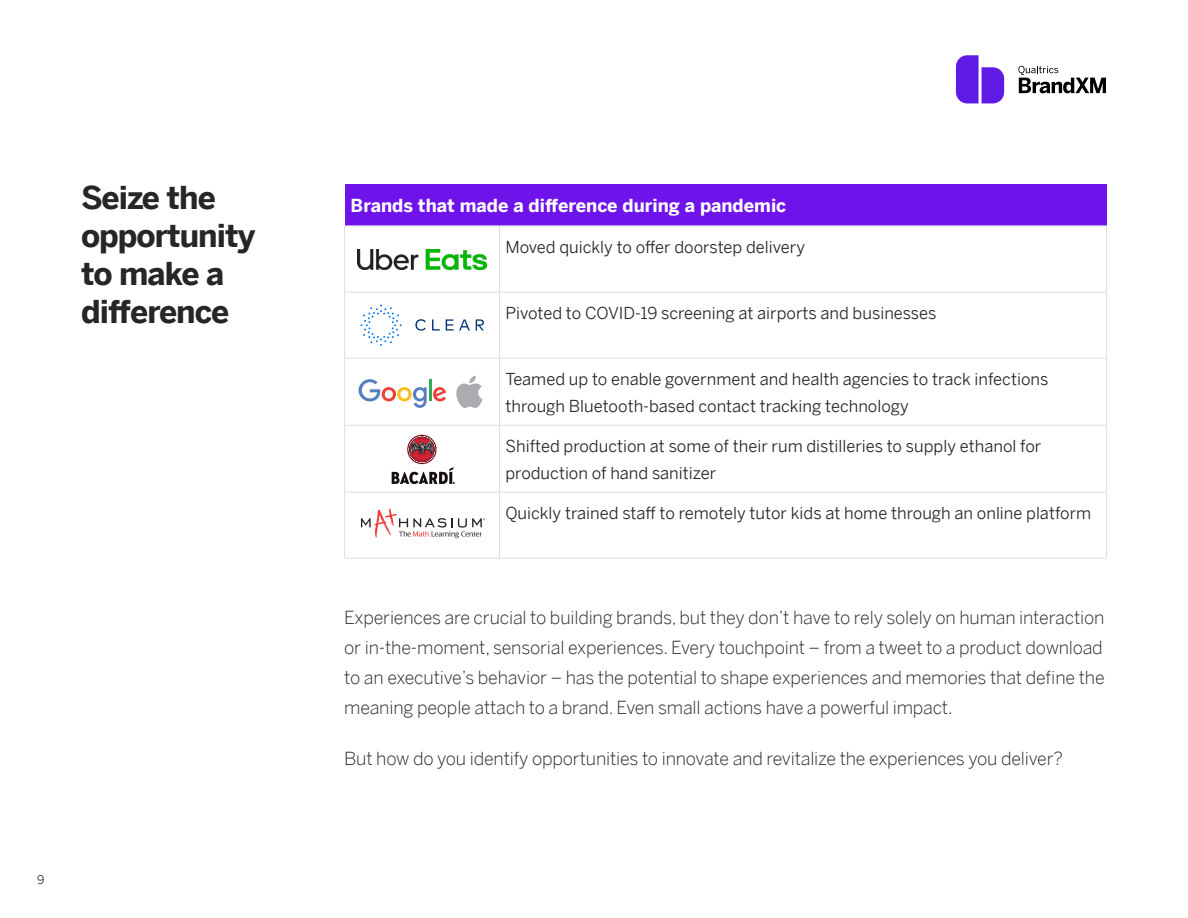
<style>
.page{position:relative;width:1188px;height:918px;background:#fff}
.page>*{position:absolute;margin:0;border:0;box-sizing:border-box;transform-origin:0 0}
.t1{font:700 31.5px/37.8px "Benton Sans";letter-spacing:-.03em;color:#282526}
.t2{font:300 18px/30px "Benton Sans";letter-spacing:-.01em;color:#282526;text-align:justify}
.t3{font:700 18px "Benton Sans";color:#fff}
.t4{font:16.5px/27px "Benton Sans";color:#282526}
.t5{font:12px "Benton Sans";color:#282526}
</style>
<div class="page">
<svg style="left:1018px;top:66px;width:88px;height:27px"></svg>
<svg style="left:956px;top:55px;width:48px;height:48px"></svg>
<div style="left:345px;top:185px;width:762px;height:41px;background:#6e13ea"></div>
<hr style="left:344px;top:225px;width:156px;height:1px;background:#dce0e0">
<hr style="left:500px;top:225px;width:607px;height:1px;background:#dce0e0">
<hr style="left:344px;top:226px;width:1px;height:66px;background:#dce0e0">
<hr style="left:499px;top:226px;width:1px;height:66px;background:#dce0e0">
<hr style="left:1106px;top:226px;width:1px;height:66px;background:#dce0e0">
<hr style="left:344px;top:493px;width:1px;height:65px;background:#dce0e0">
<hr style="left:499px;top:493px;width:1px;height:65px;background:#dce0e0">
<hr style="left:1106px;top:493px;width:1px;height:65px;background:#dce0e0">
<hr style="left:344px;top:558px;width:156px;height:1px;background:#dce0e0">
<hr style="left:500px;top:558px;width:607px;height:1px;background:#dce0e0">
<hr style="left:344px;top:292px;width:156px;height:1px;background:#dce0e0">
<hr style="left:344px;top:293px;width:1px;height:65px;background:#dce0e0">
<hr style="left:500px;top:292px;width:607px;height:1px;background:#dce0e0">
<hr style="left:499px;top:293px;width:1px;height:65px;background:#dce0e0">
<hr style="left:1106px;top:293px;width:1px;height:65px;background:#dce0e0">
<hr style="left:344px;top:358px;width:156px;height:1px;background:#dce0e0">
<hr style="left:344px;top:359px;width:1px;height:66px;background:#dce0e0">
<hr style="left:500px;top:358px;width:607px;height:1px;background:#dce0e0">
<hr style="left:499px;top:359px;width:1px;height:66px;background:#dce0e0">
<hr style="left:1106px;top:359px;width:1px;height:66px;background:#dce0e0">
<hr style="left:344px;top:425px;width:156px;height:1px;background:#dce0e0">
<hr style="left:344px;top:426px;width:1px;height:66px;background:#dce0e0">
<hr style="left:500px;top:425px;width:607px;height:1px;background:#dce0e0">
<hr style="left:499px;top:426px;width:1px;height:66px;background:#dce0e0">
<hr style="left:1106px;top:426px;width:1px;height:66px;background:#dce0e0">
<hr style="left:344px;top:492px;width:156px;height:1px;background:#dce0e0">
<hr style="left:500px;top:492px;width:607px;height:1px;background:#dce0e0">
<img style="left:357px;top:249px;width:129px;height:21px">
<svg style="left:415px;top:319px;width:11px;height:12px"></svg>
<svg style="left:432px;top:319px;width:8px;height:12px"></svg>
<svg style="left:446px;top:319px;width:24px;height:12px"></svg>
<svg style="left:476px;top:319px;width:8px;height:12px"></svg>
<svg style="left:360px;top:305px;width:42px;height:41px"></svg>
<svg style="left:359px;top:379px;width:68px;height:29px"></svg>
<svg style="left:433px;top:387px;width:13px;height:14px"></svg>
<hr style="left:429px;top:380px;width:3px;height:21px;background:#31aa56">
<svg style="left:456px;top:376px;width:27px;height:32px"></svg>
<svg style="left:392px;top:435px;width:63px;height:49px"></svg>
<svg style="left:361px;top:508px;width:124px;height:30px"></svg>
<h1 class="t1" style="left:81px;top:176px;width:176px">Seize the opportunity to make a difference</h1>
<p class="t5" style="left:37px;top:871px;width:9px">9</p>
<p class="t3" style="left:351px;top:190px;width:437px">Brands that made a difference during a pandemic</p>
<p class="t4" style="left:506px;top:232px;width:301px">Moved quickly to offer doorstep delivery</p>
<p class="t4" style="left:506px;top:298px;width:432px">Pivoted to COVID-19 screening at airports and businesses</p>
<p class="t4" style="left:506px;top:364px;width:544px">Teamed up to enable government and health agencies to track infections through Bluetooth-based contact tracking technology</p>
<p class="t4" style="left:506px;top:431px;width:537px">Shifted production at some of their rum distilleries to supply ethanol for production of hand sanitizer</p>
<p class="t4" style="left:506px;top:498px;width:587px">Quickly trained staff to remotely tutor kids at home through an online platform</p>
<p class="t2" style="left:344px;top:602px;width:762px">Experiences are crucial to building brands, but they don’t have to rely solely on human interaction or in-the-moment, sensorial experiences. Every touchpoint – from a tweet to a product download to an executive’s behavior – has the potential to shape experiences and memories that define the meaning people attach to a brand. Even small actions have a powerful impact.</p>
<p class="t2" style="left:344px;top:742px;width:720px">But how do you identify opportunities to innovate and revitalize the experiences you deliver?</p>
</div>
